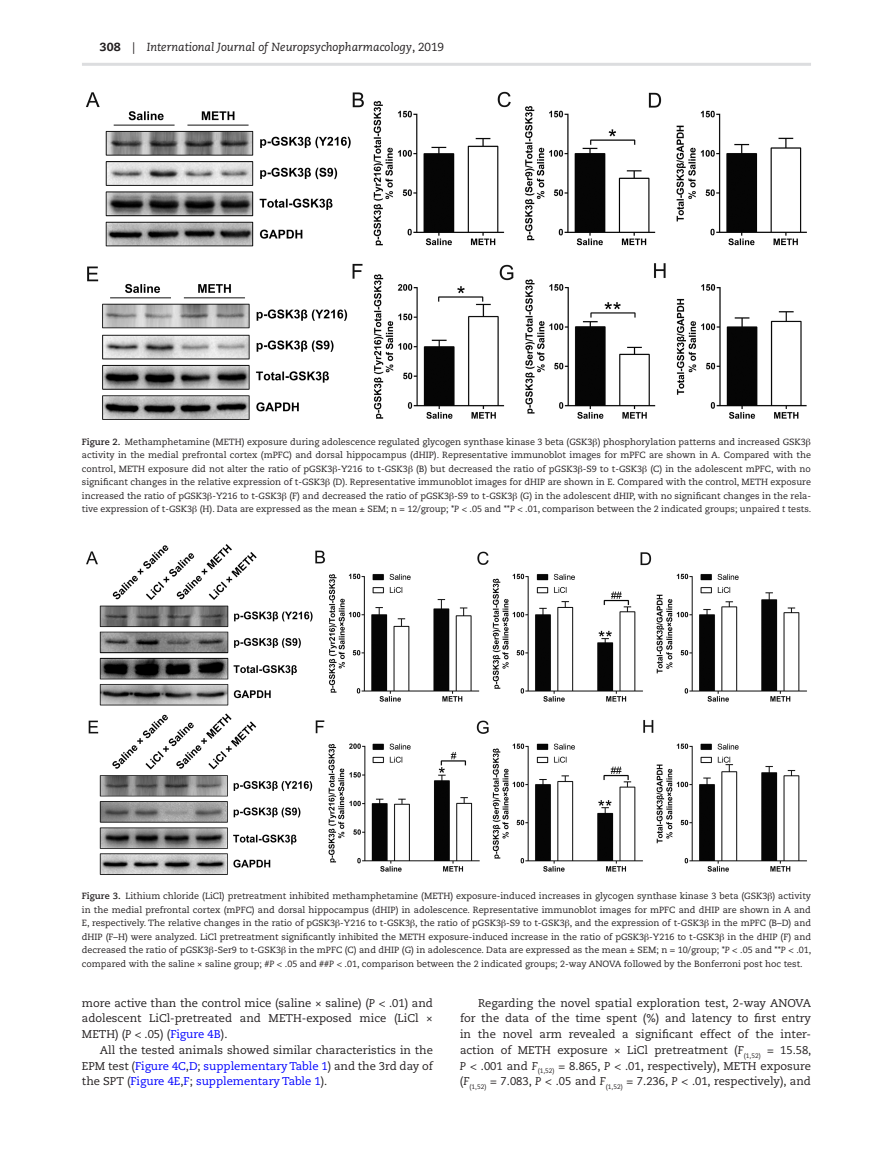
<style>
.page{position:relative;width:893px;height:1174px;background:#fff}
.page>*{position:absolute;margin:0;border:0;box-sizing:border-box;transform-origin:0 0}
.t1{font:italic 11.7px "Caecilia LT Std";color:#231f20}
.t2{font:11.25px/15.8px "Caecilia LT Std";color:#231f20;text-align:justify}
.t3{font:9px/13.5px "Caecilia LT Std";color:#231f20;text-align:justify}
.s1{font-weight:800;font-style:normal}
.s2{font-style:normal}
.s3{font-weight:700}
.s4{font-family:"Gandhari Unicode"}
.s5{font-style:italic}
.s6{color:#00f}
</style>
<div class="page">
<hr style="left:82px;top:63px;width:729px;height:3px;background:#dcdddf">
<img style="left:86px;top:544px;width:721px;height:331px">
<img style="left:86px;top:92px;width:721px;height:328px">
<p class="t1" style="left:100px;top:40px;width:346px"><span class="s1">308</span> <span class="s2">|</span> International Journal of Neuropsychopharmacology<span class="s2">, 2019</span></p>
<p class="t3" style="left:82px;top:435px;width:731px"><span class="s3">Figure 2.</span> Methamphetamine (METH) exposure during adolescence regulated glycogen synthase kinase 3 beta (GSK3<span class="s4">β</span>) phosphorylation patterns and increased GSK3<span class="s4">β </span>activity in the medial prefrontal cortex (mPFC) and dorsal hippocampus (dHIP). Representative immunoblot images for mPFC are shown in A. Compared with the control, METH exposure did not alter the ratio of pGSK3<span class="s4">β</span>-Y216 to t-GSK3<span class="s4">β</span> (B) but decreased the ratio of pGSK3<span class="s4">β</span>-S9 to t-GSK3<span class="s4">β</span> (C) in the adolescent mPFC, with no significant changes in the relative expression of t-GSK3<span class="s4">β</span> (D). Representative immunoblot images for dHIP are shown in E. Compared with the control, METH exposure increased the ratio of pGSK3<span class="s4">β</span>-Y216 to t-GSK3<span class="s4">β</span> (F) and decreased the ratio of pGSK3<span class="s4">β</span>-S9 to t-GSK3<span class="s4">β</span> (G) in the adolescent dHIP, with no significant changes in the rela&shy;tive expression of t-GSK3<span class="s4">β</span> (H). Data are expressed as the mean ± SEM; n = 12/group; *<span class="s5">P</span> &lt; .05 and **<span class="s5">P</span> &lt; .01, comparison between the 2 indicated groups; unpaired <span class="s5">t</span> tests.</p>
<p class="t3" style="left:82px;top:889px;width:731px"><span class="s3">Figure 3.</span> Lithium chloride (LiCl) pretreatment inhibited methamphetamine (METH) exposure-induced increases in glycogen synthase kinase 3 beta (GSK3<span class="s4">β</span>) activity in the medial prefrontal cortex (mPFC) and dorsal hippocampus (dHIP) in adolescence. Representative immunoblot images for mPFC and dHIP are shown in A and E, respectively. The relative changes in the ratio of pGSK3<span class="s4">β</span>-Y216 to t-GSK3<span class="s4">β</span>, the ratio of pGSK3<span class="s4">β</span>-S9 to t-GSK3<span class="s4">β</span>, and the expression of t-GSK3<span class="s4">β</span> in the mPFC (B–D) and dHIP (F–H) were analyzed. LiCl pretreatment significantly inhibited the METH exposure-induced increase in the ratio of pGSK3<span class="s4">β</span>-Y216 to t-GSK3<span class="s4">β</span> in the dHIP (F) and decreased the ratio of pGSK3<span class="s4">β</span>-Ser9 to t-GSK3<span class="s4">β</span> in the mPFC (C) and dHIP (G) in adolescence. Data are expressed as the mean ± SEM; n = 10/group; *<span class="s5">P</span> &lt; .05 and **<span class="s5">P</span> &lt; .01, compared with the saline <span class="s4">×</span> saline group; #<span class="s5">P</span> &lt; .05 and ##<span class="s5">P</span> &lt; .01, comparison between the 2 indicated groups; 2-way ANOVA followed by the Bonferroni post hoc test.</p>
<p class="t2" style="left:82px;top:995px;width:353px">more active than the control mice (saline <span class="s4">×</span> saline) (<span class="s5">P</span> &lt; .01) and adolescent LiCl-pretreated and METH-exposed mice (LiCl <span class="s4">× </span>METH) (<span class="s5">P</span> &lt; .05) (<span class="s6">Figure 4B</span>).</p>
<p class="t2" style="left:82px;top:1042px;width:352px;text-indent:18px">All the tested animals showed similar characteristics in the EPM test (<span class="s6">Figure 4C</span>,<span class="s6">D</span>; <span class="s6">supplementary Table 1</span>) and the 3rd day of the SPT (<span class="s6">Figure 4E</span>,<span class="s6">F</span>; <span class="s6">supplementary Table 1</span>).</p>
<p class="t2" style="left:460px;top:995px;width:353px;text-indent:18px">Regarding the novel spatial exploration test, 2-way ANOVA for the data of the time spent (%) and latency to first entry in the novel arm revealed a significant effect of the inter&shy;action of METH exposure <span class="s4">×</span> LiCl pretreatment (<span class="s5">F</span><sub>(1,52)</sub> = 15.58, <span class="s5">P</span> &lt; .001 and <span class="s5">F</span><sub>(1,52)</sub> = 8.865, <span class="s5">P</span> &lt; .01, respectively), METH exposure (<span class="s5">F</span><sub>(1,52)</sub> = 7.083, <span class="s5">P</span> &lt; .05 and <span class="s5">F</span><sub>(1,52)</sub> = 7.236, <span class="s5">P</span> &lt; .01, respectively), and</p>
</div>
